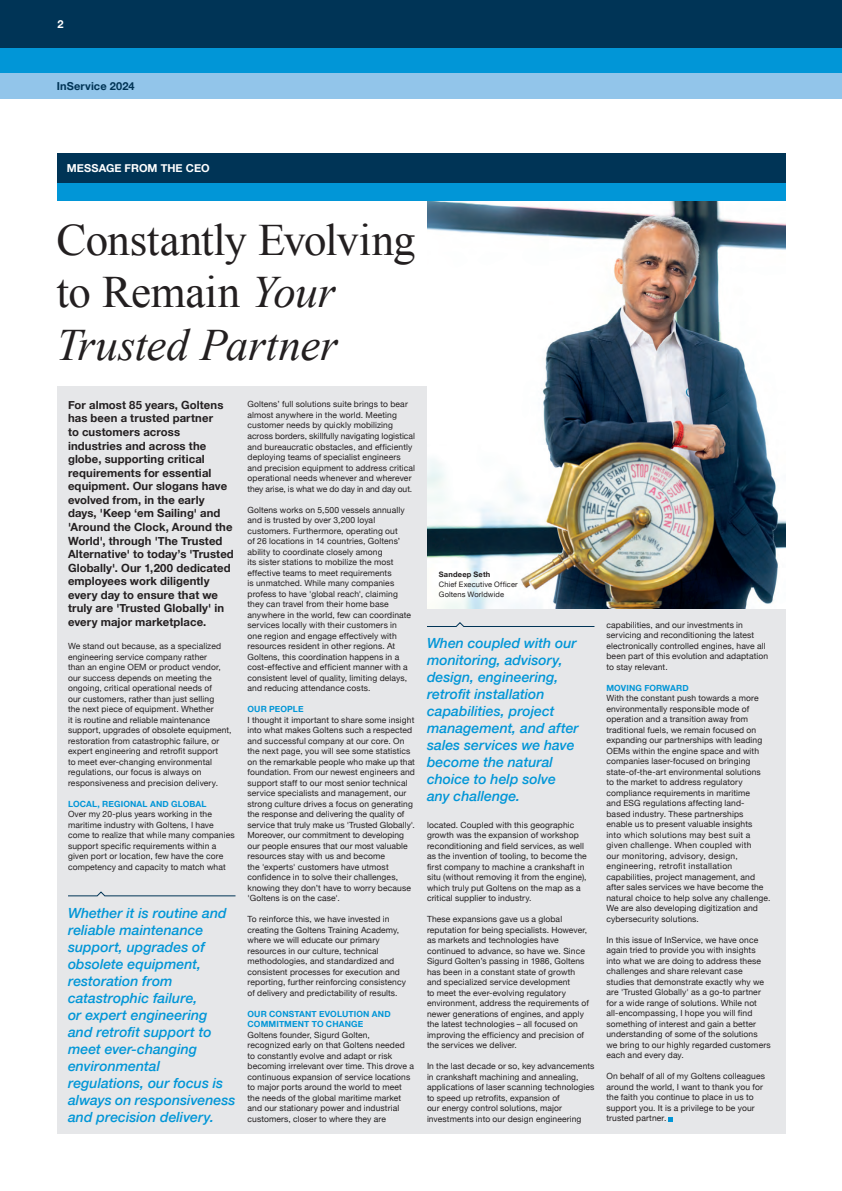
<style>
.page{position:relative;width:842px;height:1191px;background:#fff}
.page>*{position:absolute;margin:0;border:0;box-sizing:border-box;transform-origin:0 0}
.t1{font:44.9px/52.5px "Times New Roman";letter-spacing:-.01em;color:#231f20}
.t2{font:italic 500 14px/17px "Helvetica Neue";color:#0196d7}
.t3{font:700 11.3px/13.6px "Helvetica Neue";letter-spacing:.01em;color:#231f20}
.t4{font:700 11px "Helvetica Neue";letter-spacing:.005em;color:#fff}
.t5{font:700 11px "Helvetica Neue";letter-spacing:.015em;color:#003456}
.t6{font:8.5px/10.5px "Helvetica Neue";letter-spacing:.015em;color:#231f20}
.t7{font:700 8.5px/10.5px "Helvetica Neue";letter-spacing:.015em;color:#0196d7}
.t8{font:7.5px/10px "Helvetica Neue";letter-spacing:.02em;color:#231f20}
.t9{font:700 7.5px "Helvetica Neue";letter-spacing:.025em;color:#231f20}
.s1{font-style:italic}
</style>
<div class="page">
<div style="left:0;top:0;width:842px;height:48px;background:#003456"></div>
<div style="left:0;top:48px;width:842px;height:26px;background:#0196d7"></div>
<div style="left:0;top:74px;width:842px;height:25px;background:#92c5ea"></div>
<div style="left:57px;top:153px;width:728px;height:30px;background:#003456"></div>
<div style="left:57px;top:386px;width:728px;height:748px;background:#e6e7e9"></div>
<svg style="left:669px;top:1117px;width:4px;height:4px"></svg>
<img style="left:427px;top:200px;width:358px;height:408px">
<svg style="left:427px;top:622px;width:168px;height:5px"></svg>
<div style="left:57px;top:183px;width:728px;height:17px;background:#0196d7"></div>
<svg style="left:68px;top:891px;width:168px;height:6px"></svg>
<p class="t4" style="left:58px;top:16px;width:8px">2</p>
<p class="t5" style="left:57px;top:78px;width:80px">InService 2024</p>
<p class="t4" style="left:67px;top:160px;width:144px">MESSAGE FROM THE CEO</p>
<h1 class="t1" style="left:56px;top:213px;width:361px">Constantly Evolving to Remain <span class="s1">Your<br>Trusted Partner</span></h1>
<p class="t3" style="left:68px;top:398px;width:167px">For almost 85 years, Goltens has been a trusted partner<br>to customers across industries and across the globe, supporting critical requirements for essential equipment. Our slogans have evolved from, in the early days, 'Keep ‘em Sailing' and 'Around the Clock, Around the<br>World', through 'The Trusted<br>Alternative' to today’s 'Trusted<br>Globally'. Our 1,200 dedicated employees work diligently every day to ensure that we truly are 'Trusted Globally' in every major marketplace.</p>
<p class="t6" style="left:68px;top:641px;width:165px">We stand out because, as a specialized engineering service company rather<br>than an engine OEM or product vendor, our success depends on meeting the ongoing, critical operational needs of<br>our customers, rather than just selling<br>the next piece of equipment. Whether<br>it is routine and reliable maintenance support, upgrades of obsolete equipment, restoration from catastrophic failure, or expert engineering and retrofit support<br>to meet ever-changing environmental regulations, our focus is always on responsiveness and precision delivery.</p>
<p class="t7" style="left:68px;top:798px;width:140px">LOCAL, REGIONAL AND GLOBAL</p>
<p class="t6" style="left:68px;top:809px;width:168px">Over my 20-plus years working in the maritime industry with Goltens, I have come to realize that while many companies support specific requirements within a given port or location, few have the core competency and capacity to match what</p>
<p class="t2" style="left:68px;top:903px;width:169px">Whether it is routine and reliable maintenance support, upgrades of obsolete equipment, restoration from catastrophic failure,<br>or expert engineering<br>and retrofit support to meet ever-changing environmental regulations, our focus is always on responsiveness and precision delivery.</p>
<p class="t6" style="left:247px;top:400px;width:169px">Goltens’ full solutions suite brings to bear almost anywhere in the world. Meeting customer needs by quickly mobilizing across borders, skillfully navigating logistical and bureaucratic obstacles, and efficiently deploying teams of specialist engineers and precision equipment to address critical operational needs whenever and wherever they arise, is what we do day in and day out.</p>
<p class="t6" style="left:247px;top:505px;width:165px">Goltens works on 5,500 vessels annually and is trusted by over 3,200 loyal customers. Furthermore, operating out<br>of 26 locations in 14 countries, Goltens’ ability to coordinate closely among<br>its sister stations to mobilize the most effective teams to meet requirements<br>is unmatched. While many companies profess to have 'global reach', claiming they can travel from their home base anywhere in the world, few can coordinate services locally with their customers in one region and engage effectively with resources resident in other regions. At Goltens, this coordination happens in a cost-effective and efficient manner with a consistent level of quality, limiting delays, and reducing attendance costs.</p>
<p class="t7" style="left:247px;top:704px;width:58px">OUR PEOPLE</p>
<p class="t6" style="left:247px;top:714px;width:169px">I thought it important to share some insight into what makes Goltens such a respected and successful company at our core. On the next page, you will see some statistics on the remarkable people who make up that foundation. From our newest engineers and support staff to our most senior technical service specialists and management, our strong culture drives a focus on generating the response and delivering the quality of service that truly make us 'Trusted Globally'.<br>Moreover, our commitment to developing our people ensures that our most valuable resources stay with us and become<br>the 'experts' customers have utmost confidence in to solve their challenges, knowing they don’t have to worry because 'Goltens is on the case'.</p>
<p class="t6" style="left:247px;top:914px;width:160px">To reinforce this, we have invested in creating the Goltens Training Academy, where we will educate our primary resources in our culture, technical methodologies, and standardized and consistent processes for execution and reporting, further reinforcing consistency of delivery and predictability of results.</p>
<p class="t7" style="left:247px;top:1008px;width:145px">OUR CONSTANT EVOLUTION AND<br>COMMITMENT TO CHANGE</p>
<p class="t6" style="left:247px;top:1029px;width:168px">Goltens founder, Sigurd Golten, recognized early on that Goltens needed to constantly evolve and adapt or risk becoming irrelevant over time. This drove a continuous expansion of service locations to major ports around the world to meet the needs of the global maritime market and our stationary power and industrial customers, closer to where they are</p>
<p class="t9" style="left:439px;top:568px;width:53px">Sandeep Seth</p>
<p class="t8" style="left:439px;top:579px;width:80px">Chief Executive Officer<br>Goltens Worldwide</p>
<h2 class="t2" style="left:427px;top:634px;width:153px">When coupled with our monitoring, advisory, design, engineering, retrofit installation capabilities, project management, and after sales services we have become the natural choice to help solve any challenge.</h2>
<p class="t6" style="left:427px;top:819px;width:161px">located. Coupled with this geographic growth was the expansion of workshop reconditioning and field services, as well as the invention of tooling, to become the first company to machine a crankshaft in situ (without removing it from the engine), which truly put Goltens on the map as a critical supplier to industry.</p>
<p class="t6" style="left:427px;top:914px;width:163px">These expansions gave us a global reputation for being specialists. However, as markets and technologies have continued to advance, so have we. Since Sigurd Golten’s passing in 1986, Goltens has been in a constant state of growth and specialized service development<br>to meet the ever-evolving regulatory environment, address the requirements of newer generations of engines, and apply the latest technologies – all focused on improving the efficiency and precision of the services we deliver.</p>
<p class="t6" style="left:427px;top:1061px;width:169px">In the last decade or so, key advancements in crankshaft machining and annealing, applications of laser scanning technologies to speed up retrofits, expansion of<br>our energy control solutions, major investments into our design engineering</p>
<p class="t6" style="left:606px;top:620px;width:163px">capabilities, and our investments in servicing and reconditioning the latest electronically controlled engines, have all been part of this evolution and adaptation to stay relevant.</p>
<p class="t7" style="left:606px;top:683px;width:84px">MOVING FORWARD</p>
<p class="t6" style="left:606px;top:693px;width:166px">With the constant push towards a more environmentally responsible mode of operation and a transition away from traditional fuels, we remain focused on expanding our partnerships with leading OEMs within the engine space and with companies laser-focused on bringing state-of-the-art environmental solutions to the market to address regulatory compliance requirements in maritime<br>and ESG regulations affecting land&shy;based industry. These partnerships enable us to present valuable insights<br>into which solutions may best suit a given challenge. When coupled with<br>our monitoring, advisory, design, engineering, retrofit installation capabilities, project management, and after sales services we have become the natural choice to help solve any challenge.<br>We are also developing digitization and cybersecurity solutions.</p>
<p class="t6" style="left:606px;top:935px;width:166px">In this issue of InService, we have once again tried to provide you with insights into what we are doing to address these challenges and share relevant case studies that demonstrate exactly why we are 'Trusted Globally' as a go-to partner for a wide range of solutions. While not all-encompassing, I hope you will find something of interest and gain a better understanding of some of the solutions we bring to our highly regarded customers each and every day.</p>
<p class="t6" style="left:606px;top:1071px;width:160px">On behalf of all of my Goltens colleagues around the world, I want to thank you for the faith you continue to place in us to support you. It is a privilege to be your trusted partner.</p>
</div>
